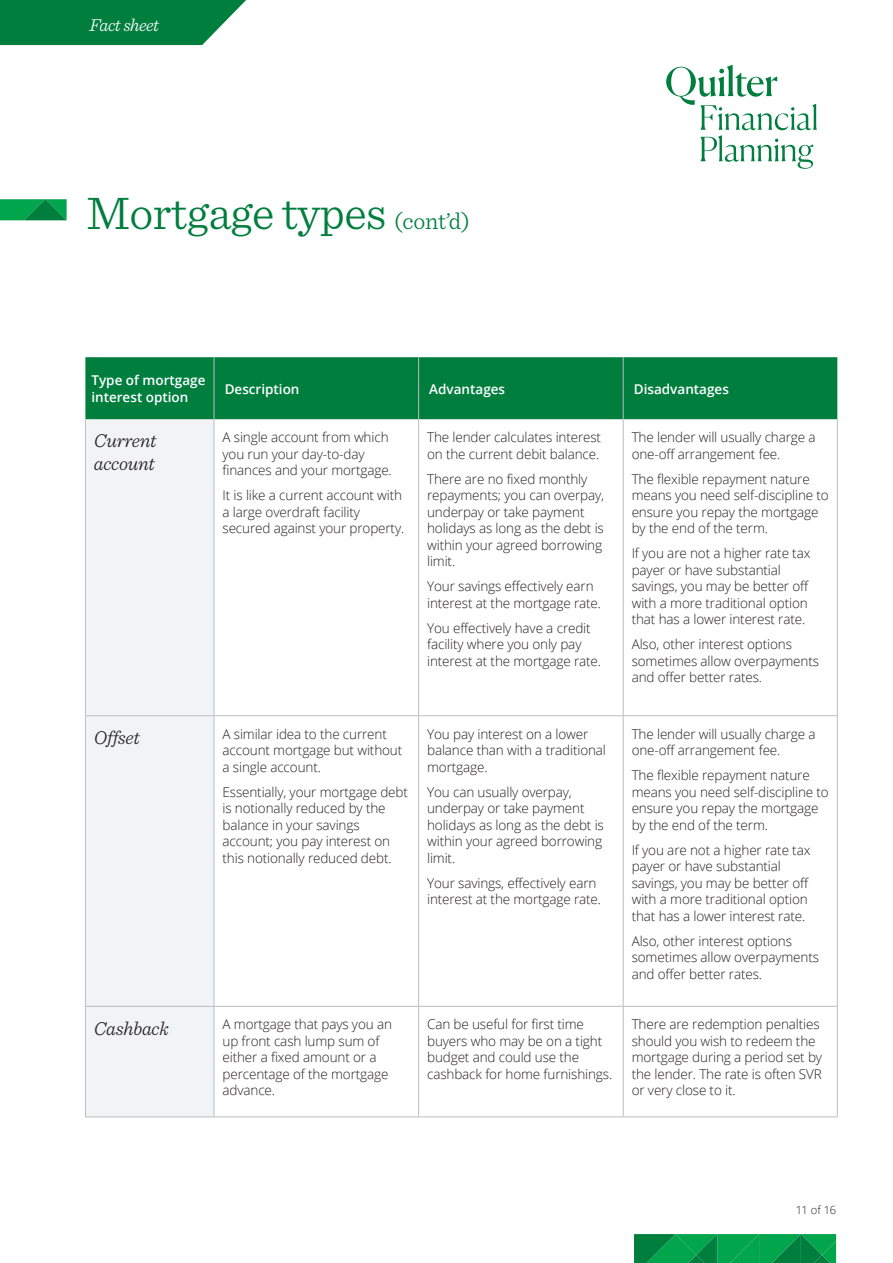
<style>
.page{position:relative;width:893px;height:1263px;background:#fff}
.page>*{position:absolute;margin:0;border:0;box-sizing:border-box;transform-origin:0 0}
.t1{font:300 48px "Sentinel";letter-spacing:-.01em;color:#007e3e}
.t2{font:italic 300 19.5px/22.5px "Sentinel";letter-spacing:-.01em;color:#231f20}
.t3{font:italic 300 18px "Sentinel";letter-spacing:-.025em;color:#fff}
.t4{font:300 13.5px/16.5px "Open Sans";letter-spacing:-.01em;color:#231f20}
.t5{font:600 13.5px/16.5px "Open Sans";color:#fff}
.t6{font:300 11.25px "Open Sans";color:#231f20}
.s1{font-size:24px}
</style>
<div class="page">
<svg style="left:634px;top:1234px;width:202px;height:29px;background:#039849"></svg>
<svg style="left:0;top:0;width:246px;height:45px;background:#16894e"></svg>
<svg style="left:666px;top:65px;width:151px;height:104px"></svg>
<svg style="left:0;top:199px;width:67px;height:21px"></svg>
<div style="left:85px;top:357px;width:752px;height:62px;background:#007e3e"></div>
<div style="left:86px;top:419px;width:128px;height:697px;background:#f2f3f4"></div>
<svg style="left:215px;top:419px;width:622px;height:697px"></svg>
<hr style="left:214px;top:357px;width:1px;height:62px;background:#bcbdc0">
<hr style="left:418px;top:357px;width:1px;height:62px;background:#bcbdc0">
<hr style="left:623px;top:357px;width:1px;height:62px;background:#bcbdc0">
<hr style="left:85px;top:419px;width:1px;height:296px;background:#bcbdc0">
<hr style="left:214px;top:419px;width:1px;height:296px;background:#bcbdc0">
<hr style="left:418px;top:419px;width:1px;height:296px;background:#bcbdc0">
<hr style="left:623px;top:419px;width:1px;height:296px;background:#bcbdc0">
<hr style="left:837px;top:419px;width:1px;height:296px;background:#bcbdc0">
<hr style="left:85px;top:715px;width:129px;height:1px;background:#bcbdc0">
<hr style="left:85px;top:716px;width:1px;height:290px;background:#bcbdc0">
<hr style="left:214px;top:715px;width:205px;height:1px;background:#bcbdc0">
<hr style="left:214px;top:716px;width:1px;height:290px;background:#bcbdc0">
<hr style="left:419px;top:715px;width:204px;height:1px;background:#bcbdc0">
<hr style="left:418px;top:716px;width:1px;height:290px;background:#bcbdc0">
<hr style="left:623px;top:715px;width:215px;height:1px;background:#bcbdc0">
<hr style="left:623px;top:716px;width:1px;height:290px;background:#bcbdc0">
<hr style="left:837px;top:716px;width:1px;height:290px;background:#bcbdc0">
<hr style="left:85px;top:1006px;width:129px;height:1px;background:#bcbdc0">
<hr style="left:85px;top:1007px;width:1px;height:109px;background:#bcbdc0">
<hr style="left:214px;top:1006px;width:205px;height:1px;background:#bcbdc0">
<hr style="left:214px;top:1007px;width:1px;height:109px;background:#bcbdc0">
<hr style="left:419px;top:1006px;width:204px;height:1px;background:#bcbdc0">
<hr style="left:418px;top:1007px;width:1px;height:109px;background:#bcbdc0">
<hr style="left:623px;top:1006px;width:215px;height:1px;background:#bcbdc0">
<hr style="left:623px;top:1007px;width:1px;height:109px;background:#bcbdc0">
<hr style="left:837px;top:1007px;width:1px;height:109px;background:#bcbdc0">
<hr style="left:85px;top:1116px;width:129px;height:1px;background:#bcbdc0">
<hr style="left:214px;top:1116px;width:205px;height:1px;background:#bcbdc0">
<hr style="left:419px;top:1116px;width:204px;height:1px;background:#bcbdc0">
<hr style="left:623px;top:1116px;width:215px;height:1px;background:#bcbdc0">
<h3 class="t3" style="left:90px;top:12px;width:71px">Fact sheet</h3>
<h1 class="t1" style="left:86px;top:178px;width:385px">Mortgage types <span class="s1">(cont’d)</span></h1>
<p class="t5" style="left:91px;top:372px;width:116px">Type of mortgage interest option</p>
<p class="t5" style="left:225px;top:380px;width:76px">Description</p>
<p class="t5" style="left:429px;top:380px;width:77px">Advantages</p>
<p class="t5" style="left:634px;top:380px;width:97px">Disadvantages</p>
<h2 class="t2" style="left:94px;top:428px;width:64px">Current account</h2>
<p class="t4" style="left:223px;top:429px;width:171px">A single account from which you run your day-to-day finances and your mortgage.</p>
<p class="t4" style="left:223px;top:487px;width:183px">It is like a current account with a large overdraft facility secured against your property.</p>
<p class="t4" style="left:632px;top:429px;width:185px">The lender will usually charge a one-off arrangement fee.</p>
<p class="t4" style="left:632px;top:470px;width:199px">The flexible repayment nature means you need self-discipline to ensure you repay the mortgage by the end of the term.</p>
<p class="t4" style="left:632px;top:545px;width:180px">If you are not a higher rate tax payer or have substantial savings, you may be better off with a more traditional option that has a lower interest rate.</p>
<p class="t4" style="left:632px;top:636px;width:189px">Also, other interest options sometimes allow overpayments and offer better rates.</p>
<p class="t4" style="left:427px;top:429px;width:176px">The lender calculates interest on the current debit balance.</p>
<p class="t4" style="left:427px;top:470px;width:178px">There are no fixed monthly repayments; you can overpay, underpay or take payment holidays as long as the debt is within your agreed borrowing limit.</p>
<p class="t4" style="left:427px;top:578px;width:175px">Your savings effectively earn interest at the mortgage rate.</p>
<p class="t4" style="left:427px;top:619px;width:175px">You effectively have a credit facility where you only pay interest at the mortgage rate.</p>
<h2 class="t2" style="left:94px;top:725px;width:48px">Offset</h2>
<p class="t4" style="left:223px;top:725px;width:181px">A similar idea to the current account mortgage but without a single account.</p>
<p class="t4" style="left:223px;top:783px;width:187px">Essentially, your mortgage debt is notionally reduced by the balance in your savings account; you pay interest on this notionally reduced debt.</p>
<p class="t4" style="left:427px;top:725px;width:180px">You pay interest on a lower balance than with a traditional mortgage.</p>
<p class="t4" style="left:427px;top:783px;width:178px">You can usually overpay, underpay or take payment holidays as long as the debt is within your agreed borrowing limit.</p>
<p class="t4" style="left:427px;top:874px;width:175px">Your savings, effectively earn interest at the mortgage rate.</p>
<p class="t4" style="left:632px;top:725px;width:185px">The lender will usually charge a one-off arrangement fee.</p>
<p class="t4" style="left:632px;top:767px;width:199px">The flexible repayment nature means you need self-discipline to ensure you repay the mortgage by the end of the term.</p>
<p class="t4" style="left:632px;top:841px;width:180px">If you are not a higher rate tax payer or have substantial savings, you may be better off with a more traditional option that has a lower interest rate.</p>
<p class="t4" style="left:632px;top:932px;width:189px">Also, other interest options sometimes allow overpayments and offer better rates.</p>
<h2 class="t2" style="left:94px;top:1015px;width:76px">Cashback</h2>
<p class="t4" style="left:223px;top:1016px;width:171px">A mortgage that pays you an up front cash lump sum of either a fixed amount or a percentage of the mortgage advance.</p>
<p class="t4" style="left:427px;top:1016px;width:187px">Can be useful for first time buyers who may be on a tight budget and could use the cashback for home furnishings.</p>
<p class="t4" style="left:632px;top:1016px;width:192px">There are redemption penalties should you wish to redeem the mortgage during a period set by the lender. The rate is often SVR or very close to it.</p>
<p class="t6" style="left:796px;top:1202px;width:42px">11 of 16</p>
</div>
